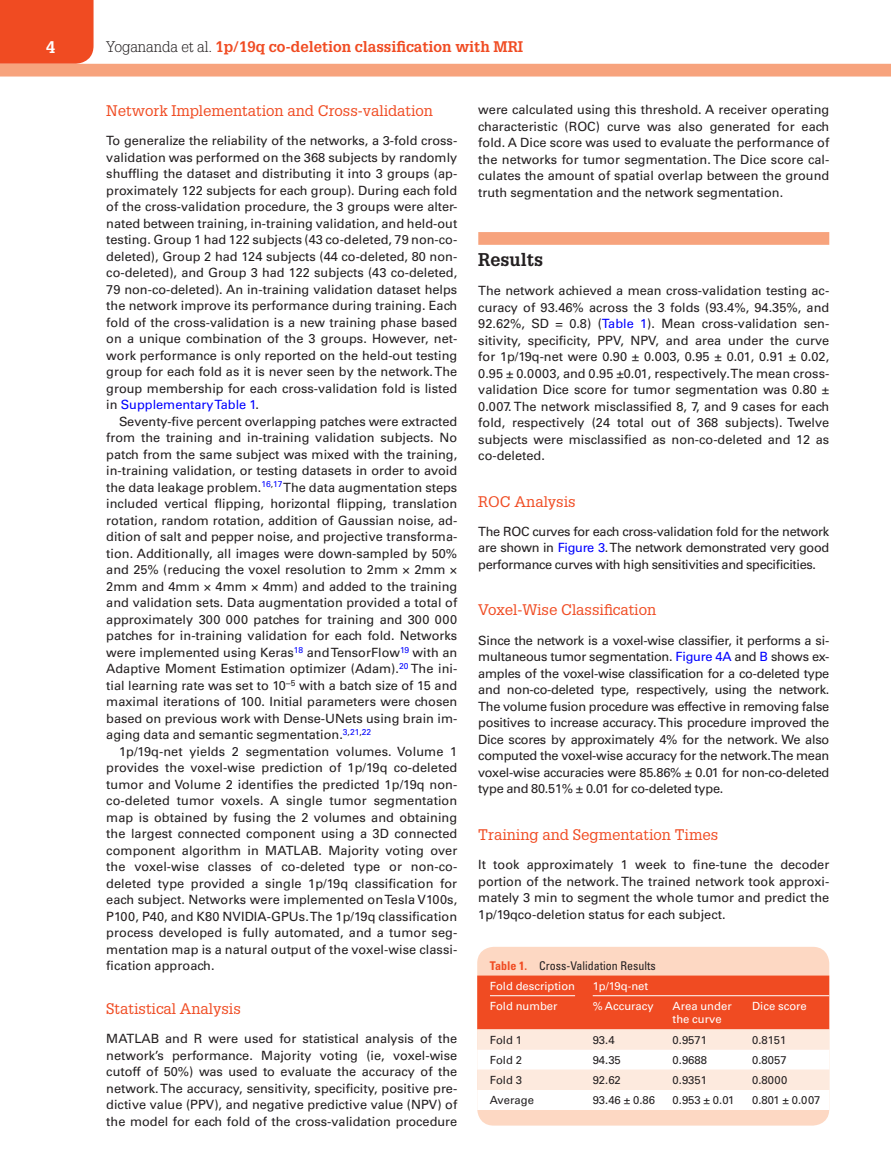
<style>
.page{position:relative;width:891px;height:1175px;background:#fff}
.page>*{position:absolute;margin:0;border:0;box-sizing:border-box;transform-origin:0 0}
.t1{font:700 18px "Glypha LT Std";color:#231f20}
.t2{font:700 16.5px "Glypha LT Std";color:#fff}
.t3{font:15px "Glypha LT Std";color:#f04b22}
.t4{font:700 15px "Glypha LT Std";color:#f04b22}
.t5{font:12.75px/16.5px "Univers LT Std";color:#231f20;text-align:justify}
.t6{font:condensed 12px "Univers LT Std";color:#231f20}
.t7{font:11.25px "Univers LT Std";color:#231f20}
.t8{font:11.25px/13.5px "Univers LT Std";color:#fff}
.s1{font-weight:300;color:#231f20}
.s2{color:#00f}
.s3{font-weight:700;color:#f04b22}
</style>
<div class="page">
<div style="left:0;top:0;width:94px;height:64px;background:#f04b22"></div>
<div style="left:0;top:64px;width:891px;height:12px;background:#f7a37d"></div>
<div style="left:478px;top:232px;width:351px;height:13px;background:#f7a37d"></div>
<div style="left:477px;top:946px;width:352px;height:179px;background:#fdd8c3;border-radius:16px"></div>
<svg style="left:477px;top:975px;width:352px;height:135px;background:#f8b29e"></svg>
<hr style="left:490px;top:995px;width:85px;height:1px;background:#fff">
<hr style="left:593px;top:995px;width:236px;height:1px;background:#fff">
<p class="t2" style="left:46px;top:37px;width:11px">4</p>
<p class="t4" style="left:106px;top:37px;width:418px"><span class="s1">Yogananda et al.</span> 1p/19q co-deletion classification with MRI</p>
<p class="t3" style="left:106px;top:101px;width:328px">Network Implementation and Cross-validation</p>
<p class="t5" style="left:106px;top:132px;width:353px">To generalize the reliability of the networks, a 3-fold cross&shy;validation was performed on the 368 subjects by randomly shuffling the dataset and distributing it into 3 groups (ap&shy;proximately 122 subjects for each group). During each fold of the cross-validation procedure, the 3 groups were alter&shy;nated between training, in-training validation, and held-out testing. Group 1 had 122 subjects (43 co-deleted, 79 non-co&shy;deleted), Group 2 had 124 subjects (44 co-deleted, 80 non&shy;co-deleted), and Group 3 had 122 subjects (43 co-deleted, 79 non-co-deleted). An in-training validation dataset helps the network improve its performance during training. Each fold of the cross-validation is a new training phase based on a unique combination of the 3 groups. However, net&shy;work performance is only reported on the held-out testing group for each fold as it is never seen by the network. The group membership for each cross-validation fold is listed in <span class="s2">Supplementary Table 1</span>.</p>
<p class="t5" style="left:106px;top:413px;width:353px;text-indent:13px">Seventy-five percent overlapping patches were extracted from the training and in-training validation subjects. No patch from the same subject was mixed with the training, in-training validation, or testing datasets in order to avoid the data leakage problem.<sup>16</sup><sup>,</sup><sup>17</sup> The data augmentation steps included vertical flipping, horizontal flipping, translation rotation, random rotation, addition of Gaussian noise, ad&shy;dition of salt and pepper noise, and projective transforma&shy;tion. Additionally, all images were down-sampled by 50% and 25% (reducing the voxel resolution to 2mm × 2mm × 2mm and 4mm × 4mm × 4mm) and added to the training and validation sets. Data augmentation provided a total of approximately 300 000 patches for training and 300 000 patches for in-training validation for each fold. Networks were implemented using Keras<sup>18</sup> and TensorFlow<sup>19</sup> with an Adaptive Moment Estimation optimizer (Adam).<sup>20</sup> The ini&shy;tial learning rate was set to 10<sup>−5</sup> with a batch size of 15 and maximal iterations of 100. Initial parameters were chosen based on previous work with Dense-UNets using brain im&shy;aging data and semantic segmentation.<sup>3</sup><sup>,</sup><sup>21</sup><sup>,</sup><sup>22</sup></p>
<p class="t5" style="left:106px;top:743px;width:353px;text-indent:13px">1p/19q-net yields 2 segmentation volumes. Volume 1 provides the voxel-wise prediction of 1p/19q co-deleted tumor and Volume 2 identifies the predicted 1p/19q non&shy;co-deleted tumor voxels. A single tumor segmentation map is obtained by fusing the 2 volumes and obtaining the largest connected component using a 3D connected component algorithm in MATLAB. Majority voting over the voxel-wise classes of co-deleted type or non-co&shy;deleted type provided a single 1p/19q classification for each subject. Networks were implemented on Tesla V100s, P100, P40, and K80 NVIDIA-GPUs. The 1p/19q classification process developed is fully automated, and a tumor seg&shy;mentation map is a natural output of the voxel-wise classi&shy;fication approach.</p>
<p class="t3" style="left:106px;top:999px;width:136px">Statistical Analysis</p>
<p class="t5" style="left:106px;top:1030px;width:353px">MATLAB and R were used for statistical analysis of the network’s performance. Majority voting (ie, voxel-wise cutoff of 50%) was used to evaluate the accuracy of the network. The accuracy, sensitivity, specificity, positive pre&shy;dictive value (PPV), and negative predictive value (NPV) of the model for each fold of the cross-validation procedure</p>
<p class="t5" style="left:478px;top:102px;width:353px">were calculated using this threshold. A receiver operating characteristic (ROC) curve was also generated for each fold. A Dice score was used to evaluate the performance of the networks for tumor segmentation. The Dice score cal&shy;culates the amount of spatial overlap between the ground truth segmentation and the network segmentation.</p>
<h1 class="t1" style="left:478px;top:248px;width:66px">Results</h1>
<p class="t5" style="left:478px;top:282px;width:353px">The network achieved a mean cross-validation testing ac&shy;curacy of 93.46% across the 3 folds (93.4%, 94.35%, and 92.62%, SD = 0.8) (<span class="s2">Table 1</span>). Mean cross-validation sen&shy;sitivity, specificity, PPV, NPV, and area under the curve for 1p/19q-net were 0.90 ± 0.003, 0.95 ± 0.01, 0.91 ± 0.02, 0.95 ± 0.0003, and 0.95 ±0.01, respectively. The mean cross&shy;validation Dice score for tumor segmentation was 0.80 ± 0.007. The network misclassified 8, 7, and 9 cases for each fold, respectively (24 total out of 368 subjects). Twelve subjects were misclassified as non-co-deleted and 12 as co-deleted.</p>
<p class="t3" style="left:478px;top:492px;width:99px">ROC Analysis</p>
<p class="t5" style="left:478px;top:523px;width:353px">The ROC curves for each cross-validation fold for the network are shown in <span class="s2">Figure 3</span>. The network demonstrated very good performance curves with high sensitivities and specificities.</p>
<p class="t3" style="left:478px;top:601px;width:179px">Voxel-Wise Classification</p>
<p class="t5" style="left:478px;top:632px;width:353px">Since the network is a voxel-wise classifier, it performs a si&shy;multaneous tumor segmentation. <span class="s2">Figure 4A</span> and <span class="s2">B</span> shows ex&shy;amples of the voxel-wise classification for a co-deleted type and non-co-deleted type, respectively, using the network.<br>The volume fusion procedure was effective in removing false positives to increase accuracy. This procedure improved the Dice scores by approximately 4% for the network. We also computed the voxel-wise accuracy for the network. The mean voxel-wise accuracies were 85.86% ± 0.01 for non-co-deleted type and 80.51% ± 0.01 for co-deleted type.</p>
<p class="t3" style="left:478px;top:825px;width:241px">Training and Segmentation Times</p>
<p class="t5" style="left:478px;top:856px;width:353px">It took approximately 1 week to fine-tune the decoder portion of the network. The trained network took approxi&shy;mately 3 min to segment the whole tumor and predict the 1p/19qco-deletion status for each subject.</p>
<p class="t6" style="left:490px;top:957px;width:167px"><span class="s3">Table 1.</span> Cross-Validation Results</p>
<p class="t8" style="left:490px;top:979px;width:87px">Fold description</p>
<p class="t8" style="left:593px;top:979px;width:57px">1p/19q-net</p>
<p class="t8" style="left:490px;top:999px;width:69px">Fold number</p>
<p class="t8" style="left:593px;top:999px;width:63px">% Accuracy</p>
<p class="t8" style="left:673px;top:999px;width:61px">Area under the curve</p>
<p class="t8" style="left:752px;top:999px;width:56px">Dice score</p>
<p class="t7" style="left:490px;top:1032px;width:33px">Fold 1</p>
<p class="t7" style="left:593px;top:1032px;width:23px">93.4</p>
<p class="t7" style="left:673px;top:1032px;width:36px">0.9571</p>
<p class="t7" style="left:752px;top:1032px;width:36px">0.8151</p>
<p class="t7" style="left:490px;top:1053px;width:33px">Fold 2</p>
<p class="t7" style="left:593px;top:1053px;width:30px">94.35</p>
<p class="t7" style="left:673px;top:1053px;width:36px">0.9688</p>
<p class="t7" style="left:752px;top:1053px;width:36px">0.8057</p>
<p class="t7" style="left:490px;top:1073px;width:33px">Fold 3</p>
<p class="t7" style="left:593px;top:1073px;width:30px">92.62</p>
<p class="t7" style="left:673px;top:1073px;width:36px">0.9351</p>
<p class="t7" style="left:752px;top:1073px;width:37px">0.8000</p>
<p class="t7" style="left:490px;top:1093px;width:45px">Average</p>
<p class="t7" style="left:593px;top:1093px;width:64px">93.46 ± 0.86</p>
<p class="t7" style="left:673px;top:1093px;width:63px">0.953 ± 0.01</p>
<p class="t7" style="left:752px;top:1093px;width:70px">0.801 ± 0.007</p>
</div>
